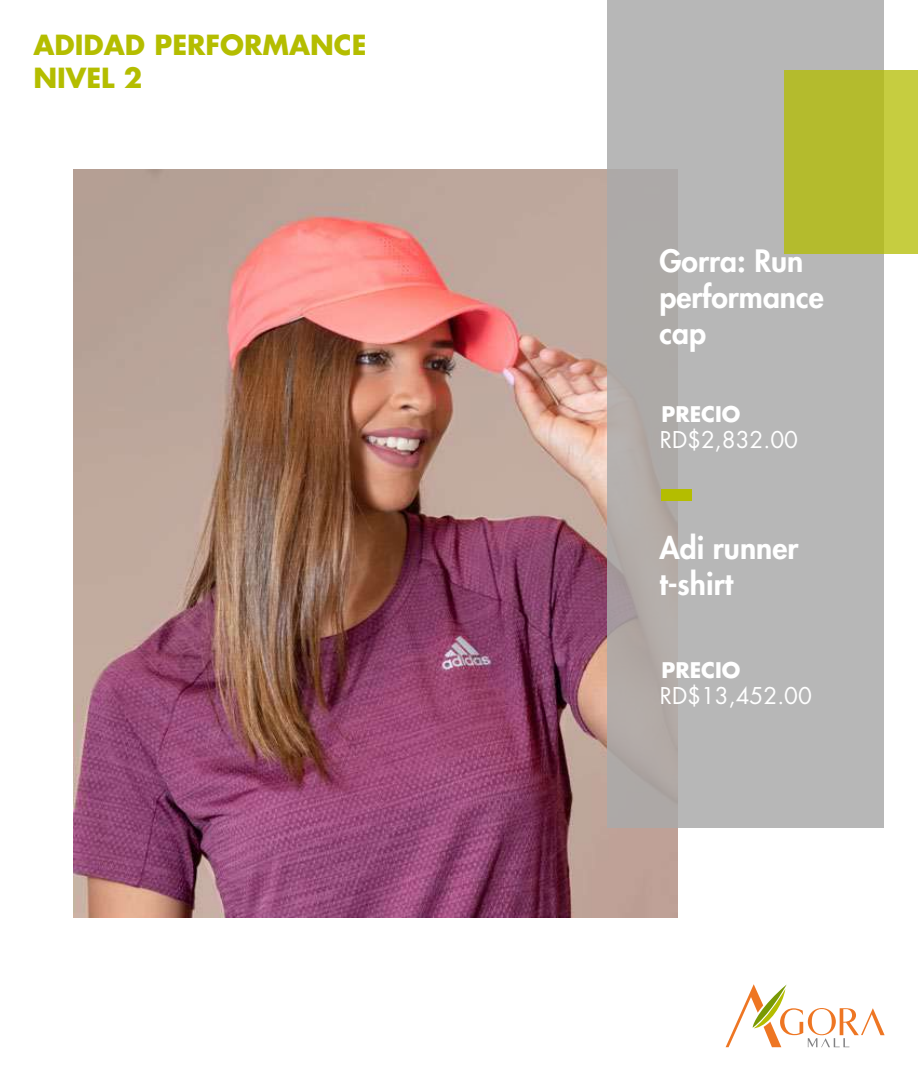
<style>
.page{position:relative;width:918px;height:1080px;background:#fff}
.page>*{position:absolute;margin:0;border:0;box-sizing:border-box;transform-origin:0 0}
.t1{font:800 30px/36px "Futura Std";color:#fff}
.t2{font:700 27px/32.4px "Futura Std";color:#b4bd00}
.t3{font:22.5px "Futura Std";color:#fff}
.t4{font:700 21px "Futura Std";color:#fff}
</style>
<div class="page">
<img style="left:73px;top:170px;width:605px;height:747px">
<svg style="left:726px;top:984px;width:159px;height:63px"></svg>
<div style="left:607px;top:0;width:277px;height:828px;background:linear-gradient(to right,#b2aeac,#b9babb)"></div>
<div style="left:784px;top:71px;width:134px;height:183px;background:linear-gradient(to right,#aeb527,#c3ca3d)"></div>
<div style="left:662px;top:489px;width:30px;height:11px;background:#b4bd00"></div>
<p class="t2" style="left:33px;top:29px;width:335px">ADIDAD PERFORMANCE<br>NIVEL 2</p>
<p class="t1" style="left:659px;top:243px;width:166px">Gorra: Run performance cap</p>
<p class="t4" style="left:662px;top:400px;width:81px">PRECIO</p>
<p class="t3" style="left:660px;top:426px;width:140px">RD$2,832.00</p>
<p class="t1" style="left:659px;top:530px;width:140px">Adi runner t-shirt</p>
<p class="t4" style="left:662px;top:656px;width:81px">PRECIO</p>
<p class="t3" style="left:660px;top:682px;width:154px">RD$13,452.00</p>
</div>
